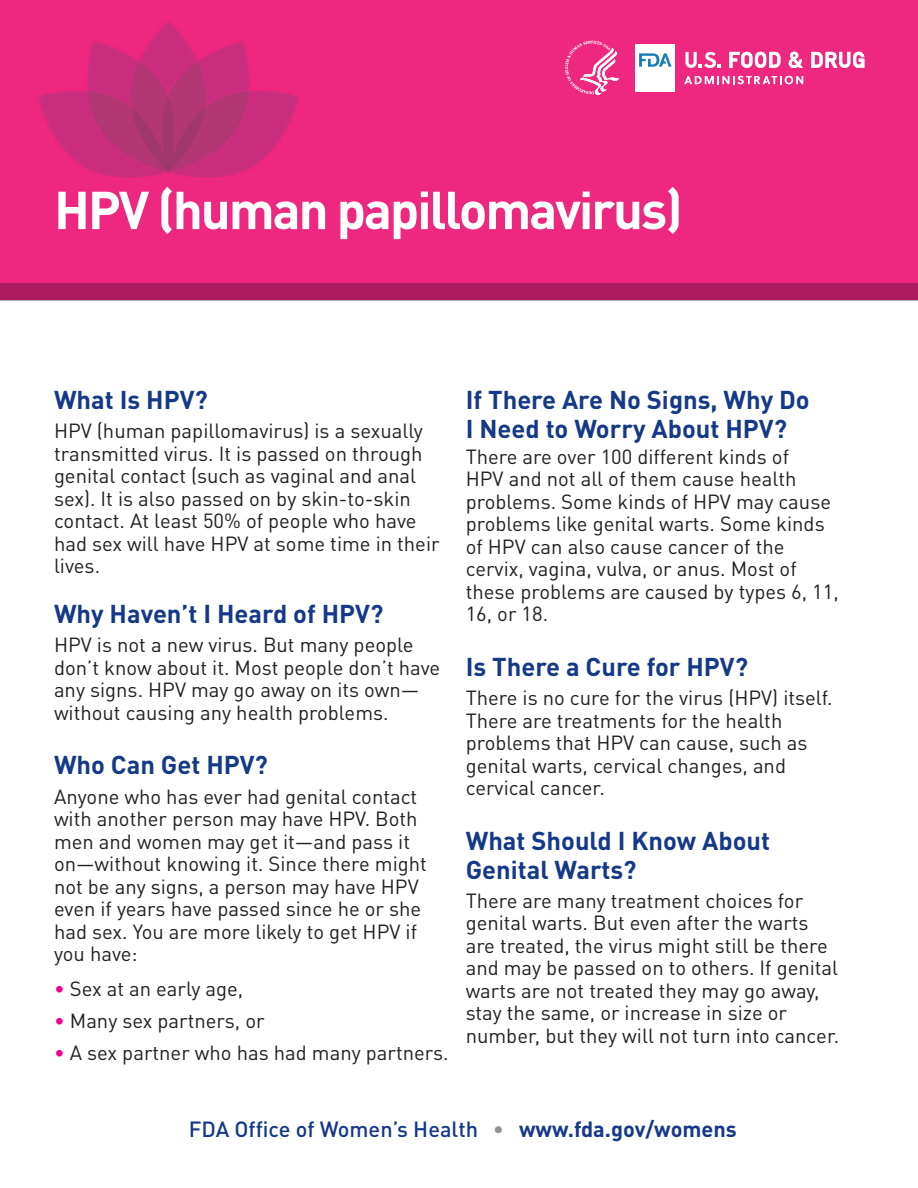
<style>
.page{position:relative;width:918px;height:1188px;background:#fff}
.page>*{position:absolute;margin:0;border:0;box-sizing:border-box;transform-origin:0 0}
.t1{font:700 52.5px "DINOT";letter-spacing:-.04em;color:#fff}
.t2{font:700 25.5px/28.5px "DINOT";color:#153889}
.t3{font:500 21.75px "DINOT";color:#153889}
.t4{font:20.25px/22.5px "DINOT";color:#231f20}
.s1{color:#ed028c}
.s2{font-weight:700;color:#919295}
.s3{font-weight:700}
</style>
<div class="page">
<img style="left:0;top:0;width:918px;height:283px">
<div style="left:0;top:283px;width:918px;height:17px;background:#ad1b61"></div>
<svg style="left:684px;top:76px;width:119px;height:8px"></svg>
<svg style="left:729px;top:52px;width:51px;height:16px"></svg>
<svg style="left:789px;top:52px;width:14px;height:16px"></svg>
<svg style="left:811px;top:52px;width:53px;height:16px"></svg>
<svg style="left:685px;top:52px;width:35px;height:16px"></svg>
<div style="left:635px;top:44px;width:40px;height:48px;background:#fff"></div>
<svg style="left:639px;top:53px;width:33px;height:14px"></svg>
<svg style="left:565px;top:41px;width:54px;height:54px;background:#f15299"></svg>
<h1 class="t1" style="left:54px;top:176px;width:630px">HPV (human papillomavirus)</h1>
<h2 class="t2" style="left:54px;top:385px;width:155px">What Is HPV?</h2>
<p class="t4" style="left:54px;top:419px;width:387px">HPV (human papillomavirus) is a sexually transmitted virus. It is passed on through genital contact (such as vaginal and anal sex). It is also passed on by skin-to-skin contact. At least 50% of people who have had sex will have HPV at some time in their lives.</p>
<h2 class="t2" style="left:54px;top:599px;width:331px">Why Haven’t I Heard of HPV?</h2>
<p class="t4" style="left:54px;top:633px;width:388px">HPV is not a new virus. But many people don’t know about it. Most people don’t have any signs. HPV may go away on its own— without causing any health problems.</p>
<h2 class="t2" style="left:54px;top:750px;width:215px">Who Can Get HPV?</h2>
<p class="t4" style="left:54px;top:785px;width:374px">Anyone who has ever had genital contact with another person may have HPV. Both men and women may get it—and pass it on—without knowing it. Since there might not be any signs, a person may have HPV even if years have passed since he or she had sex. You are more likely to get HPV if you have:</p>
<p class="t4" style="left:54px;top:977px;width:191px"><span class="s1">•</span> Sex at an early age,</p>
<p class="t4" style="left:54px;top:1009px;width:212px"><span class="s1">•</span> Many sex partners, or</p>
<p class="t4" style="left:54px;top:1041px;width:396px"><span class="s1">•</span> A sex partner who has had many partners.</p>
<h2 class="t2" style="left:466px;top:385px;width:346px">If There Are No Signs, Why Do<br>I Need to Worry About HPV?</h2>
<p class="t4" style="left:466px;top:445px;width:375px">There are over 100 different kinds of<br>HPV and not all of them cause health problems. Some kinds of HPV may cause problems like genital warts. Some kinds of HPV can also cause cancer of the cervix, vagina, vulva, or anus. Most of these problems are caused by types 6, 11, 16, or 18.</p>
<h2 class="t2" style="left:466px;top:652px;width:284px">Is There a Cure for HPV?</h2>
<p class="t4" style="left:466px;top:687px;width:368px">There is no cure for the virus (HPV) itself.<br>There are treatments for the health problems that HPV can cause, such as genital warts, cervical changes, and cervical cancer.</p>
<h2 class="t2" style="left:466px;top:826px;width:306px">What Should I Know About<br>Genital Warts?</h2>
<p class="t4" style="left:466px;top:889px;width:375px">There are many treatment choices for genital warts. But even after the warts are treated, the virus might still be there and may be passed on to others. If genital warts are not treated they may go away, stay the same, or increase in size or number, but they will not turn into cancer.</p>
<p class="t3" style="left:189px;top:1115px;width:550px">FDA Office of Women’s Health <span class="s2">•</span> <span class="s3">www.fda.gov/womens</span></p>
</div>
